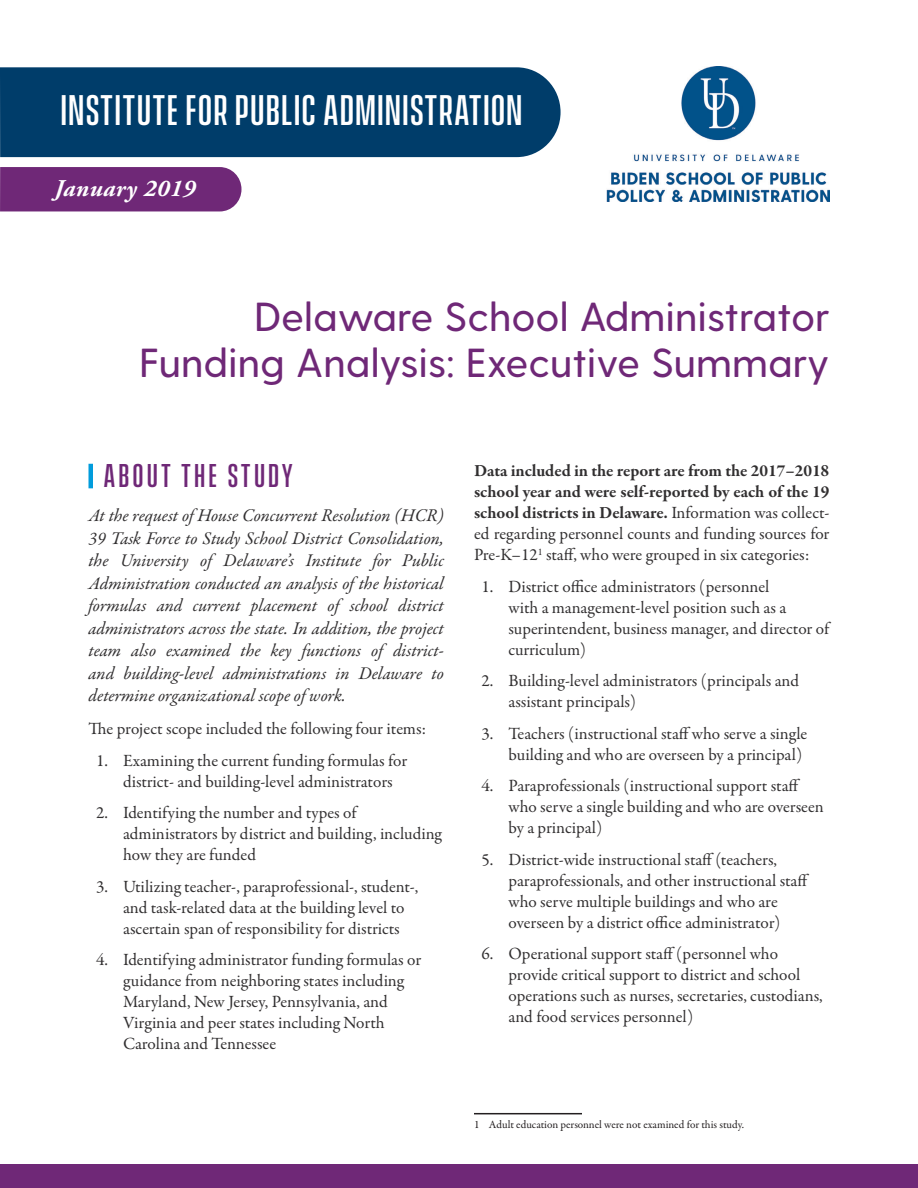
<style>
.page{position:relative;width:918px;height:1188px;background:#fff}
.page>*{position:absolute;margin:0;border:0;box-sizing:border-box;transform-origin:0 0}
.t1{font:500 40.5px/46.5px "Greycliff CF";color:#6f2877;text-align:right}
.t2{font:500 39px "Vanguard CF";letter-spacing:.025em;color:#fff}
.t3{font:500 30px "Vanguard CF";letter-spacing:.1em;color:#6f2877}
.t4{font:italic 700 24px "Adobe Garamond Pro";letter-spacing:.025em;color:#fff}
.t5{font:italic 18px/22.5px "Garamond Premr Pro";letter-spacing:-.005em;color:#312f30;text-align:justify}
.t6{font:17.25px/21px "Garamond Premr Pro";color:#312f30}
.t7{font:11.25px "Garamond Premr Pro";color:#231f20}
.s1{font-weight:700}
</style>
<div class="page">
<div style="left:0;top:1164px;width:918px;height:24px;background:#6f2877"></div>
<div style="left:0;top:67px;width:561px;height:90px;background:#003d6a"></div>
<div style="left:0;top:167px;width:241px;height:44px;background:#6f2877"></div>
<img style="left:607px;top:67px;width:222px;height:135px">
<hr style="left:474px;top:1113px;width:108px;height:1px;background:#231f20">
<div style="left:88px;top:464px;width:5px;height:24px;background:#019cdc"></div>
<h2 class="t2" style="left:61px;top:88px;width:463px">INSTITUTE FOR PUBLIC ADMINISTRATION</h2>
<h3 class="t4" style="left:54px;top:174px;width:142px">January 2019</h3>
<h1 class="t1" style="left:139px;top:295px;width:692px">Delaware School Administrator<br>Funding Analysis: Executive Summary</h1>
<h3 class="t3" style="left:104px;top:458px;width:191px">ABOUT THE STUDY</h3>
<p class="t5" style="left:88px;top:505px;width:357px">At the request of House Concurrent Resolution (HCR)<br>39 Task Force to Study School District Consolidation, the University of Delaware’s Institute for Public Administration conducted an analysis of the historical formulas and current placement of school district administrators across the state. In addition, the project team also examined the key functions of district&shy;and building-level administrations in Delaware to determine organizational scope of work.</p>
<p class="t6" style="left:88px;top:719px;width:339px">The project scope included the following four items:</p>
<p class="t6" style="left:123px;top:750px;width:286px;text-indent:-27px">1. Examining the current funding formulas for district- and building-level administrators</p>
<p class="t6" style="left:123px;top:803px;width:320px;text-indent:-27px">2. Identifying the number and types of administrators by district and building, including how they are funded</p>
<p class="t6" style="left:123px;top:876px;width:297px;text-indent:-27px">3. Utilizing teacher-, paraprofessional-, student-, and task-related data at the building level to ascertain span of responsibility for districts</p>
<p class="t6" style="left:123px;top:950px;width:300px;text-indent:-27px">4. Identifying administrator funding formulas or guidance from neighboring states including Maryland, New Jersey, Pennsylvania, and Virginia and peer states including North Carolina and Tennessee</p>
<p class="t6" style="left:474px;top:461px;width:357px;text-align:justify"><span class="s1">Data included in the report are from the 2017–2018 school year and were self-reported by each of the 19 school districts in Delaware.</span> Information was collect&shy;ed regarding personnel counts and funding sources for Pre-K–12<sup>1</sup> staff, who were grouped in six categories:</p>
<p class="t6" style="left:508px;top:576px;width:322px;text-indent:-27px">1. District office administrators (personnel<br>with a management-level position such as a superintendent, business manager, and director of curriculum)</p>
<p class="t6" style="left:508px;top:671px;width:292px;text-indent:-27px">2. Building-level administrators (principals and assistant principals)</p>
<p class="t6" style="left:481px;top:723px;width:327px;text-align:right">3. Teachers (instructional staff who serve a single building and who are overseen by a principal)</p>
<p class="t6" style="left:508px;top:776px;width:317px;text-indent:-27px">4. Paraprofessionals (instructional support staff who serve a single building and who are overseen by a principal)</p>
<p class="t6" style="left:508px;top:849px;width:302px;text-indent:-27px">5. District-wide instructional staff (teachers, paraprofessionals, and other instructional staff who serve multiple buildings and who are overseen by a district office administrator)</p>
<p class="t6" style="left:508px;top:944px;width:316px;text-indent:-27px">6. Operational support staff (personnel who provide critical support to district and school operations such as nurses, secretaries, custodians, and food services personnel)</p>
<p class="t7" style="left:474px;top:1118px;width:272px">1 Adult education personnel were not examined for this study.</p>
</div>
